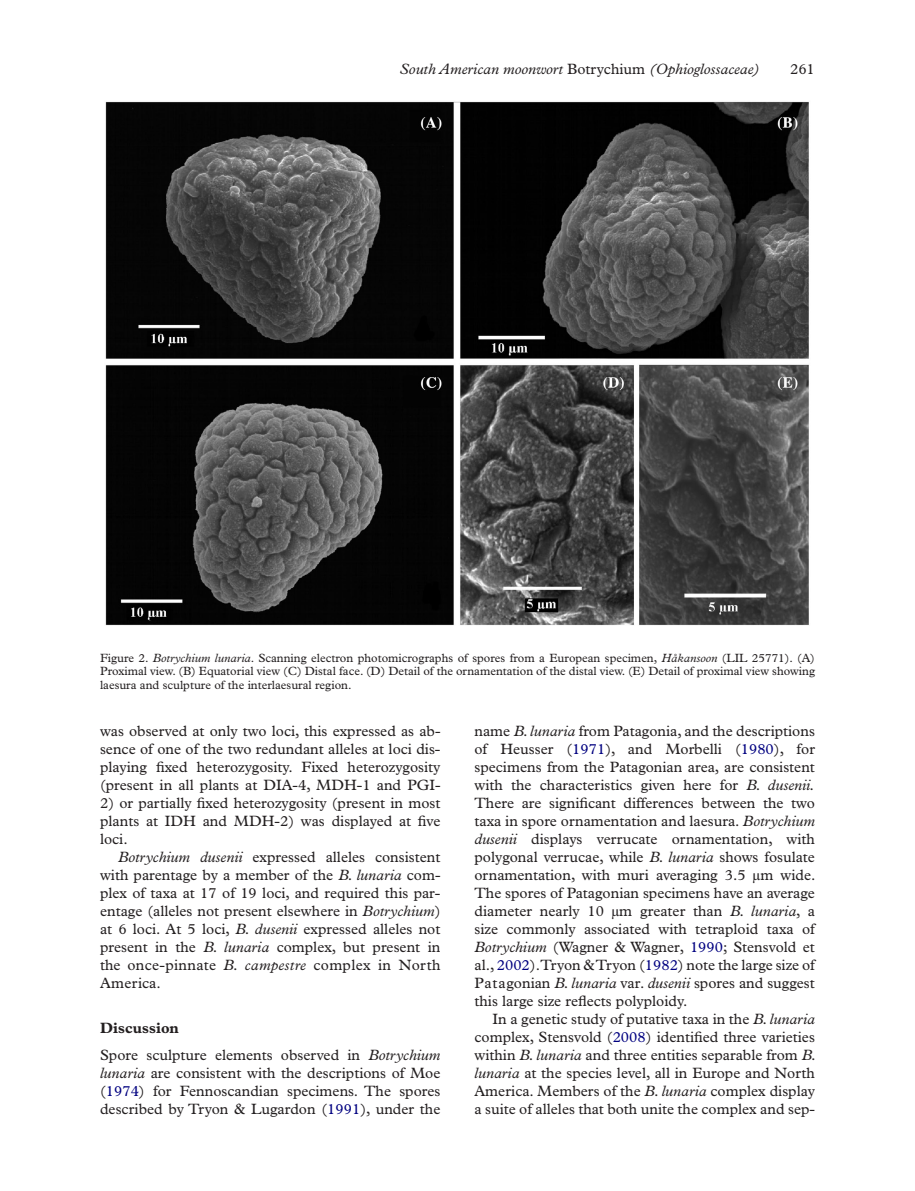
<style>
.page{position:relative;width:915px;height:1191px;background:#fff}
.page>*{position:absolute;margin:0;border:0;box-sizing:border-box;transform-origin:0 0}
.t1{font:15px/18px "Plantin Std";color:#231f20;text-align:justify}
.t2{font:italic 15px "Plantin Std";color:#231f20}
.t3{font:12px/13.5px "Plantin Std";color:#231f20;text-align:justify}
.s1{font-style:normal}
.s2{font-style:italic}
.s3{font-weight:700}
.s4{color:#000080}
</style>
<div class="page">
<img style="left:105px;top:101px;width:704px;height:525px">
<p class="t2" style="left:400px;top:60px;width:361px">South American moonwort <span class="s1">Botrychium</span> (Ophioglossaceae)</p>
<p class="t1" style="left:789px;top:60px;width:26px">261</p>
<p class="t3" style="left:100px;top:651px;width:716px">Figure 2. <span class="s2">Botrychium lunaria</span>. Scanning electron photomicrographs of spores from a European specimen, <span class="s2">Håkansoon</span> (LIL 25771). (A)<br>Proximal view. (B) Equatorial view (C) Distal face. (D) Detail of the ornamentation of the distal view. (E) Detail of proximal view showing laesura and sculpture of the interlaesural region.</p>
<p class="t1" style="left:100px;top:722px;width:342px">was observed at only two loci, this expressed as ab&shy;sence of one of the two redundant alleles at loci dis&shy;playing fixed heterozygosity. Fixed heterozygosity (present in all plants at DIA-4, MDH-1 and PGI-</p>
<p class="t1" style="left:100px;top:794px;width:342px">2) or partially fixed heterozygosity (present in most plants at IDH and MDH-2) was displayed at five loci.</p>
<p class="t1" style="left:100px;top:848px;width:342px;text-indent:18px"><span class="s2">Botrychium dusenii</span> expressed alleles consistent with parentage by a member of the <span class="s2">B. lunaria</span> com&shy;plex of taxa at 17 of 19 loci, and required this par&shy;entage (alleles not present elsewhere in <span class="s2">Botrychium</span>) at 6 loci. At 5 loci, <span class="s2">B. dusenii</span> expressed alleles not present in the <span class="s2">B. lunaria</span> complex, but present in the once-pinnate <span class="s2">B. campestre</span> complex in North America.</p>
<p class="t1" style="left:100px;top:1014px;width:342px;line-height:27px"><span class="s3">Discussion<br></span>Spore sculpture elements observed in <span class="s2">Botrychium</span></p>
<p class="t1" style="left:100px;top:1064px;width:342px"><span class="s2">lunaria</span> are consistent with the descriptions of Moe (<span class="s4">1974</span>) for Fennoscandian specimens. The spores described by Tryon &amp; Lugardon (<span class="s4">1991</span>), under the</p>
<p class="t1" style="left:474px;top:722px;width:342px">name <span class="s2">B. lunaria</span> from Patagonia, and the descriptions of Heusser (<span class="s4">1971</span>), and Morbelli (<span class="s4">1980</span>), for specimens from the Patagonian area, are consistent with the characteristics given here for <span class="s2">B. dusenii.<br></span>There are significant differences between the two taxa in spore ornamentation and laesura. <span class="s2">Botrychium dusenii</span> displays verrucate ornamentation, with polygonal verrucae, while <span class="s2">B. lunaria</span> shows fosulate ornamentation, with muri averaging 3.5 μm wide.<br>The spores of Patagonian specimens have an average diameter nearly 10 μm greater than <span class="s2">B. lunaria</span>, a size commonly associated with tetraploid taxa of <span class="s2">Botrychium</span> (Wagner &amp; Wagner, <span class="s4">1990</span>; Stensvold et al., <span class="s4">2002</span>). Tryon &amp; Tryon (<span class="s4">1982</span>) note the large size of Patagonian <span class="s2">B. lunaria</span> var. <span class="s2">dusenii</span> spores and suggest this large size reflects polyploidy.</p>
<p class="t1" style="left:474px;top:1010px;width:343px;text-indent:18px">In a genetic study of putative taxa in the <span class="s2">B. lunaria </span>complex, Stensvold (<span class="s4">2008</span>) identified three varieties within <span class="s2">B. lunaria</span> and three entities separable from <span class="s2">B. lunaria</span> at the species level, all in Europe and North America. Members of the <span class="s2">B. lunaria</span> complex display a suite of alleles that both unite the complex and sep-</p>
</div>
